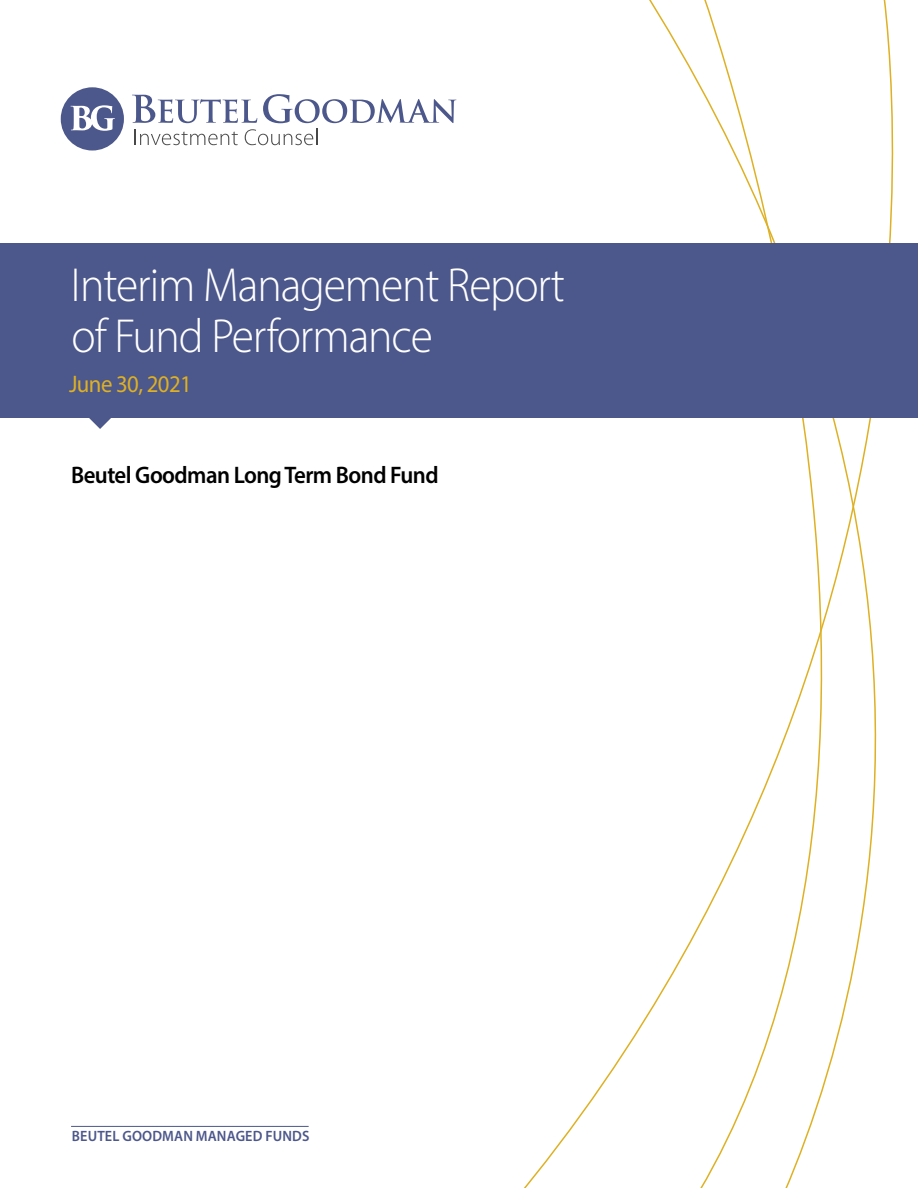
<style>
.page{position:relative;width:918px;height:1188px;background:#fff}
.page>*{position:absolute;margin:0;border:0;box-sizing:border-box;transform-origin:0 0}
.Body_Copy{font:300 48px/51px "Myriad Pro";letter-spacing:-.025em;color:#fff;scale:.95 1}
.Body_Copy-2{font:600 24px "Myriad Pro";letter-spacing:-.025em;color:#000;scale:.95 1}
.Body_Copy-3{font:24px "Myriad Pro";letter-spacing:-.025em;color:#deb022;scale:.95 1}
.Body_Copy-4{font:600 15px "Myriad Pro";letter-spacing:.01em;color:#4c578b;scale:.95 1}
</style>
<div class="page">
<svg style="left:635px;top:0;width:259px;height:1188px"></svg>
<div style="left:0;top:243px;width:918px;height:175px;background:#4c578b"></div>
<svg style="left:89px;top:418px;width:22px;height:11px"></svg>
<hr style="left:71px;top:1126px;width:238px;height:1px;background:#4c578b">
<div style="left:61px;top:87px;width:63px;height:64px;background:#4c578b;border-radius:50%"></div>
<svg style="left:70px;top:105px;width:45px;height:26px"></svg>
<svg style="left:132px;top:95px;width:125px;height:28px"></svg>
<svg style="left:263px;top:94px;width:193px;height:29px"></svg>
<svg style="left:135px;top:130px;width:103px;height:15px"></svg>
<svg style="left:245px;top:129px;width:72px;height:16px"></svg>
<p class="Body_Copy" style="left:71px;top:259px;width:522px">Interim Management Report of Fund Performance</p>
<p class="Body_Copy-3" style="left:69px;top:369px;width:131px">June 30, 2021</p>
<p class="Body_Copy-2" style="left:71px;top:460px;width:388px">Beutel Goodman Long Term Bond Fund</p>
<p class="Body_Copy-4" style="left:72px;top:1126px;width:252px">BEUTEL GOODMAN MANAGED FUNDS</p>
</div>
